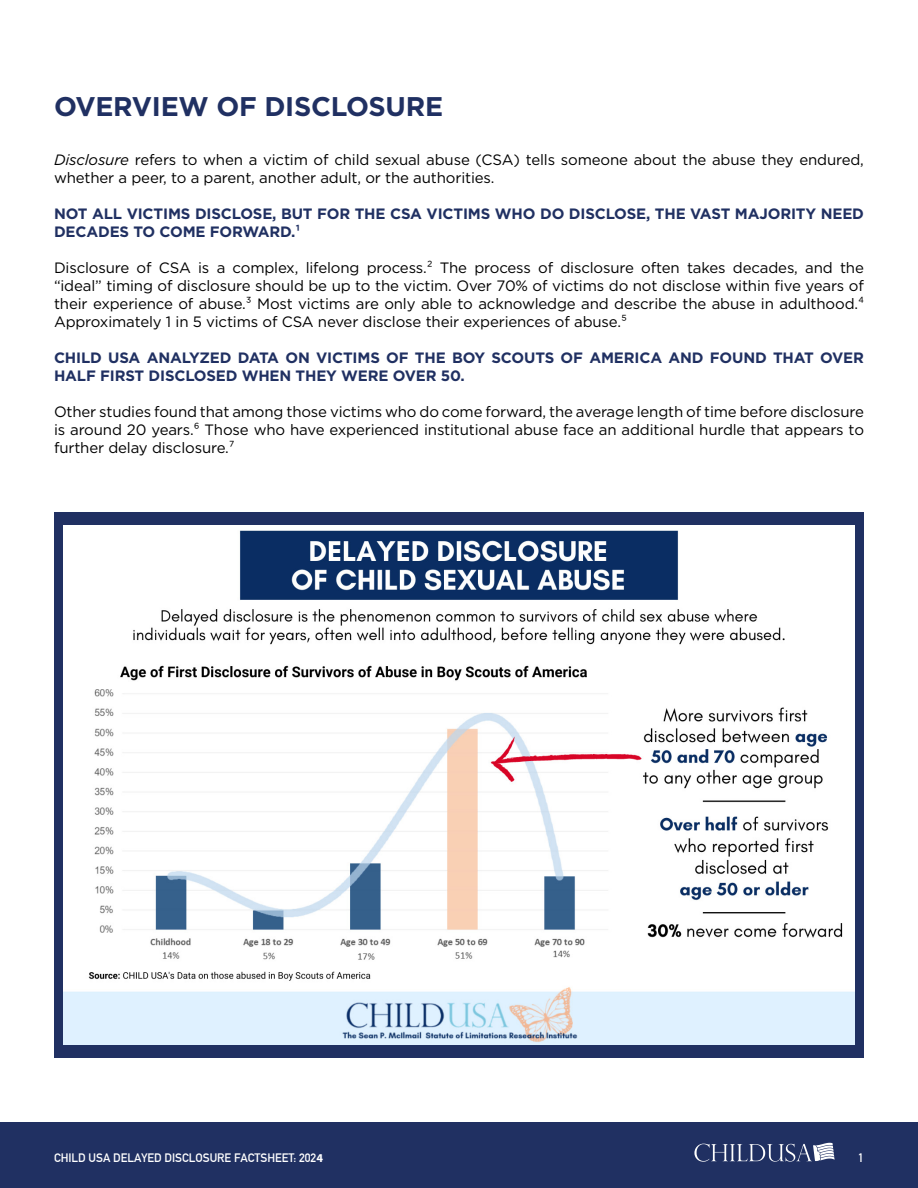
<style>
.page{position:relative;width:918px;height:1188px;background:#fff}
.page>*{position:absolute;margin:0;border:0;box-sizing:border-box;transform-origin:0 0}
.t1{font:700 27px "Gotham";letter-spacing:-.01em;color:#203062}
.t2{font:15px/18px "Gotham";letter-spacing:-.01em;color:#000;text-align:justify}
.t3{font:700 15px/18px "Gotham";letter-spacing:-.01em;color:#203062}
.t4{font:700 12px "DIN Alternate";color:#fff}
.s1{font-style:italic}
.s2{font-family:"Myriad Pro"}
</style>
<div class="page">
<div style="left:0;top:1122px;width:918px;height:66px;background:#203062"></div>
<svg style="left:694px;top:1143px;width:141px;height:19px"></svg>
<div style="left:54px;top:512px;width:810px;height:546px;background:#203062"></div>
<img style="left:64px;top:525px;width:790px;height:519px">
<h1 class="t1" style="left:54px;top:88px;width:391px">OVERVIEW OF DISCLOSURE</h1>
<p class="t2" style="left:54px;top:150px;width:811px"><span class="s1">Disclosure</span> refers to when a victim of child sexual abuse (CSA) tells someone about the abuse they endured, whether a peer, to a parent, another adult, or the authorities.</p>
<p class="t3" style="left:54px;top:205px;width:812px">NOT ALL VICTIMS DISCLOSE, BUT FOR THE CSA VICTIMS WHO DO DISCLOSE, THE VAST MAJORITY NEED<br>DECADES TO COME FORWARD.¹</p>
<p class="t2" style="left:54px;top:258px;width:812px">Disclosure of CSA is a complex, lifelong process.² The process of disclosure often takes decades, and the “ideal” timing of disclosure should be up to the victim. Over 70% of victims do not disclose within five years of their experience of abuse.³ Most victims are only able to acknowledge and describe the abuse in adulthood.⁴<br>Approximately 1 in 5 victims of CSA never disclose their experiences of abuse.⁵</p>
<p class="t3" style="left:54px;top:349px;width:812px">CHILD USA ANALYZED DATA ON VICTIMS OF THE BOY SCOUTS OF AMERICA AND FOUND THAT OVER<br>HALF FIRST DISCLOSED WHEN THEY WERE OVER 50.</p>
<p class="t2" style="left:54px;top:402px;width:812px">Other studies found that among those victims who do come forward, the average length of time before disclosure is around 20 years.⁶ Those who have experienced institutional abuse face an additional hurdle that appears to further delay disclosure.⁷</p>
<p class="t4" style="left:54px;top:1148px;width:271px">CHILD USA DELAYED DISCLOSURE FACTSHEET: 202<span class="s2">4</span></p>
<p class="t4" style="left:858px;top:1148px;width:7px">1</p>
</div>
